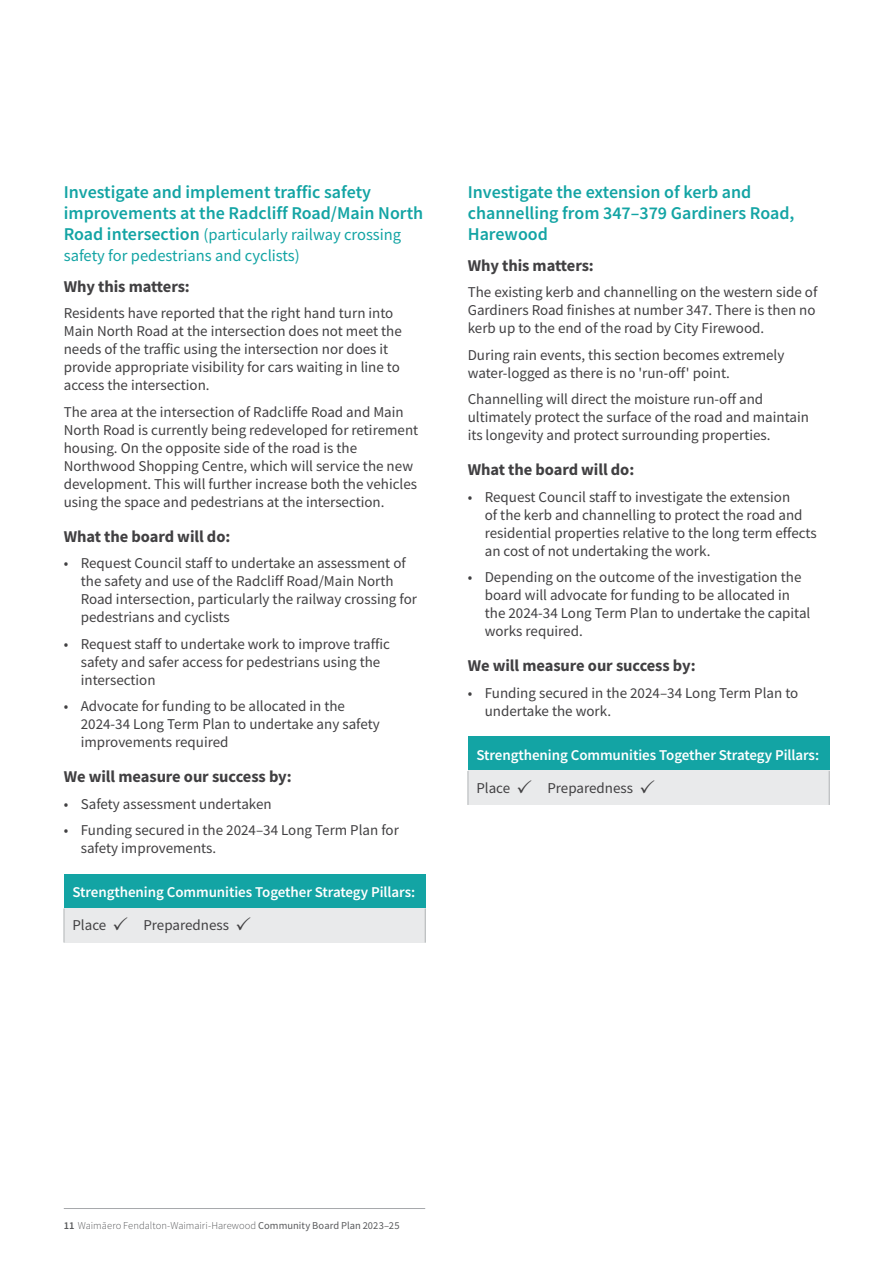
<style>
.page{position:relative;width:893px;height:1263px;background:#fff}
.page>*{position:absolute;margin:0;border:0;box-sizing:border-box;transform-origin:0 0}
.t1{font:600 18px/21px "Source Sans Pro";color:#13a4a4}
.t2{font:700 16.5px "Source Sans Pro";letter-spacing:-.005em;color:#414042}
.t3{font:16.5px/21px "Source Sans Pro";color:#13a4a4}
.t4{font:15px/18px "Source Sans Pro";color:#414042}
.t5{font:600 15px "Source Sans Pro";letter-spacing:-.005em;color:#fff}
.t6{font:300 10.5px "Source Sans Pro";letter-spacing:.005em;color:#58595b}
.s1{font-weight:600;font-size:18px}
.s2{font-weight:600}
.s3{font-weight:400}
</style>
<div class="page">
<div style="left:468px;top:737px;width:361px;height:34px;background:#13a4a4"></div>
<div style="left:468px;top:771px;width:361px;height:34px;background:#e9eaeb"></div>
<hr style="left:468px;top:771px;width:1px;height:34px;background:#b1b4b6">
<hr style="left:829px;top:771px;width:1px;height:34px;background:#b1b4b6">
<div style="left:64px;top:874px;width:361px;height:34px;background:#13a4a4"></div>
<div style="left:64px;top:908px;width:361px;height:34px;background:#e9eaeb"></div>
<hr style="left:64px;top:908px;width:1px;height:34px;background:#b1b4b6">
<hr style="left:425px;top:908px;width:1px;height:34px;background:#b1b4b6">
<hr style="left:64px;top:1208px;width:361px;height:1px;background:#a7a9ac">
<p class="t1" style="left:64px;top:181px;width:361px">Investigate and implement traffic safety improvements at the Radcliff Road/Main North</p>
<p class="t3" style="left:64px;top:224px;width:339px"><span class="s1">Road intersection</span> (particularly railway crossing safety for pedestrians and cyclists)</p>
<p class="t2" style="left:64px;top:275px;width:128px">Why this matters:</p>
<p class="t4" style="left:64px;top:304px;width:339px">Residents have reported that the right hand turn into Main North Road at the intersection does not meet the needs of the traffic using the intersection nor does it provide appropriate visibility for cars waiting in line to access the intersection.</p>
<p class="t4" style="left:64px;top:403px;width:356px">The area at the intersection of Radcliffe Road and Main North Road is currently being redeveloped for retirement housing. On the opposite side of the road is the Northwood Shopping Centre, which will service the new development. This will further increase both the vehicles using the space and pedestrians at the intersection.</p>
<p class="t2" style="left:64px;top:525px;width:168px">What the board will do:</p>
<p class="t4" style="left:81px;top:554px;width:338px;text-indent:-17px">• Request Council staff to undertake an assessment of the safety and use of the Radcliff Road/Main North Road intersection, particularly the railway crossing for pedestrians and cyclists</p>
<p class="t4" style="left:81px;top:635px;width:311px;text-indent:-17px">• Request staff to undertake work to improve traffic safety and safer access for pedestrians using the intersection</p>
<p class="t4" style="left:81px;top:697px;width:301px;text-indent:-17px">• Advocate for funding to be allocated in the<br>2024-34 Long Term Plan to undertake any safety improvements required</p>
<p class="t2" style="left:64px;top:765px;width:229px">We will measure our success by:</p>
<p class="t4" style="left:64px;top:795px;width:209px">• Safety assessment undertaken</p>
<p class="t4" style="left:81px;top:821px;width:320px;text-indent:-17px">• Funding secured in the 2024–34 Long Term Plan for safety improvements.</p>
<p class="t5" style="left:72px;top:882px;width:344px">Strengthening Communities Together Strategy Pillars:</p>
<p class="t4" style="left:72px;top:916px;width:35px">Place</p>
<p class="t4" style="left:143px;top:916px;width:87px">Preparedness</p>
<p class="t1" style="left:468px;top:181px;width:328px">Investigate the extension of kerb and channelling from 347–379 Gardiners Road,<br>Harewood</p>
<p class="t2" style="left:468px;top:254px;width:128px">Why this matters:</p>
<p class="t4" style="left:468px;top:283px;width:351px">The existing kerb and channelling on the western side of<br>Gardiners Road finishes at number 347. There is then no kerb up to the end of the road by City Firewood.</p>
<p class="t4" style="left:468px;top:346px;width:318px">During rain events, this section becomes extremely water-logged as there is no 'run-off' point.</p>
<p class="t4" style="left:468px;top:390px;width:343px">Channelling will direct the moisture run-off and ultimately protect the surface of the road and maintain its longevity and protect surrounding properties.</p>
<p class="t2" style="left:468px;top:458px;width:168px">What the board will do:</p>
<p class="t4" style="left:485px;top:488px;width:334px;text-indent:-17px">• Request Council staff to investigate the extension<br>of the kerb and channelling to protect the road and residential properties relative to the long term effects an cost of not undertaking the work.</p>
<p class="t4" style="left:485px;top:568px;width:327px;text-indent:-17px">• Depending on the outcome of the investigation the board will advocate for funding to be allocated in the 2024-34 Long Term Plan to undertake the capital works required.</p>
<p class="t2" style="left:468px;top:654px;width:229px">We will measure our success by:</p>
<p class="t4" style="left:485px;top:684px;width:315px;text-indent:-17px">• Funding secured in the 2024–34 Long Term Plan to undertake the work.</p>
<p class="t5" style="left:476px;top:745px;width:344px">Strengthening Communities Together Strategy Pillars:</p>
<p class="t4" style="left:476px;top:779px;width:35px">Place</p>
<p class="t4" style="left:547px;top:779px;width:87px">Preparedness</p>
<p class="t6" style="left:64px;top:1219px;width:337px"><span class="s2">11</span> Waimāero Fendalton-Waimairi-Harewood <span class="s3">Community Board Plan 2023–25</span></p>
</div>
